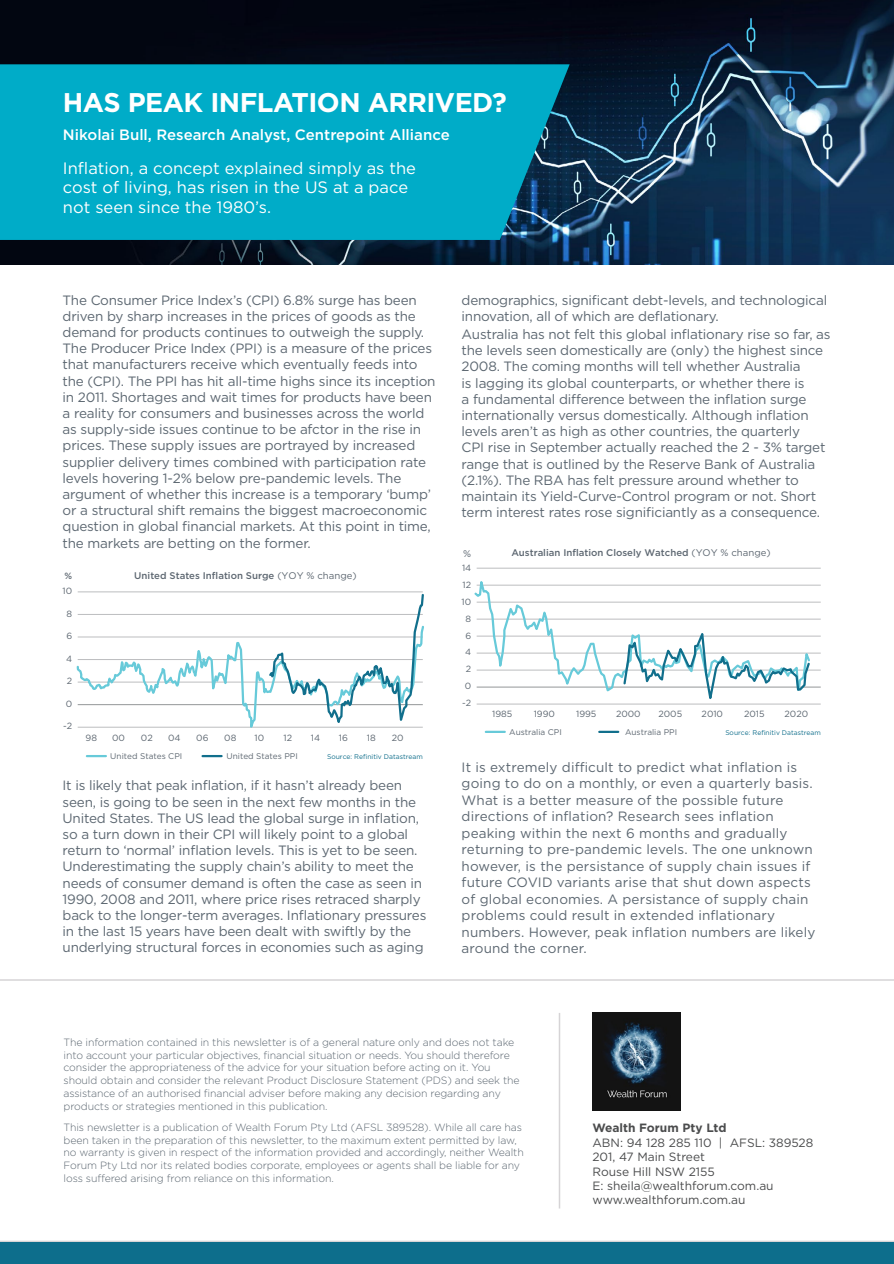
<style>
.page{position:relative;width:894px;height:1264px;background:#fff}
.page>*{position:absolute;margin:0;border:0;box-sizing:border-box;transform-origin:0 0}
.HEADING{font:700 27px "Gotham";letter-spacing:-.02em;color:#fff}
.Body_Copy{font:16.5px/19.5px "Gotham";color:#fff}
.Author{font:500 15px "Gotham";color:#fff}
.Body_Copy-2{font:13.5px/16.2px "Gotham";letter-spacing:-.015em;color:#5c6771}
.Body_Copy-3{font:13.5px/16.5px "Gotham";letter-spacing:.01em;color:#5c6771}
.t1{font:12px "Gotham";color:#4b4c4d}
.t2{font:700 12px "Gotham";color:#4b4c4d}
.AAP_disclaimer{font:300 10.5px/12.8px "Gotham";letter-spacing:-.01em;color:#5c6771}
.t3{font:500 9.6px "Gotham";color:#5d6771}
.t4{font:9.6px "Gotham";color:#5d6771}
.t5{font:9px/16.8px "Gotham";color:#5d6771;text-align:center}
.t6{font:500 9px "Gotham";color:#5d6771}
.t7{font:8.25px "Gotham";color:#5d6771}
.t8{font:6.75px "Gotham";color:#116f8c}
.s1{font-weight:400}
</style>
<div class="page">
<img style="left:0;top:0;width:894px;height:265px">
<svg style="left:0;top:979px;width:894px;height:263px"></svg>
<div style="left:0;top:1242px;width:894px;height:22px;background:#0d6e8c"></div>
<img style="left:592px;top:1012px;width:88px;height:98px">
<hr style="left:559px;top:1013px;width:1px;height:195px;background:#d6d4d6">
<div style="left:0;top:64px;width:570px;height:176px;background:#00acc8"></div>
<svg style="left:76px;top:591px;width:347px;height:137px"></svg>
<svg style="left:267px;top:593px;width:157px;height:135px"></svg>
<svg style="left:87px;top:755px;width:19px;height:2px"></svg>
<svg style="left:203px;top:755px;width:19px;height:2px"></svg>
<svg style="left:486px;top:731px;width:19px;height:2px"></svg>
<svg style="left:599px;top:731px;width:19px;height:2px"></svg>
<hr style="left:477px;top:568px;width:344px;height:1px;background:#bcbdbf">
<hr style="left:477px;top:585px;width:344px;height:1px;background:#bcbdbf">
<hr style="left:477px;top:636px;width:344px;height:1px;background:#bcbdbf">
<hr style="left:477px;top:602px;width:344px;height:1px;background:#bcbdbf">
<hr style="left:477px;top:653px;width:344px;height:1px;background:#bcbdbf">
<hr style="left:477px;top:619px;width:344px;height:1px;background:#bcbdbf">
<hr style="left:477px;top:670px;width:344px;height:1px;background:#bcbdbf">
<hr style="left:477px;top:687px;width:344px;height:1px;background:#939698">
<hr style="left:477px;top:704px;width:344px;height:1px;background:#bcbdbf">
<svg style="left:474px;top:581px;width:338px;height:123px"></svg>
<svg style="left:622px;top:625px;width:189px;height:80px"></svg>
<p class="HEADING" style="left:63px;top:85px;width:445px">HAS PEAK INFLATION ARRIVED?</p>
<p class="Author" style="left:63px;top:125px;width:388px">Nikolai Bull, Research Analyst, Centrepoint Alliance</p>
<p class="Body_Copy" style="left:63px;top:158px;width:355px">Inflation, a concept explained simply as the cost of living, has risen in the US at a pace not seen since the 1980’s.</p>
<p class="Body_Copy-2" style="left:63px;top:291px;width:374px">The Consumer Price Index’s (CPI) 6.8% surge has been driven by sharp increases in the prices of goods as the demand for products continues to outweigh the supply.<br>The Producer Price Index (PPI) is a measure of the prices that manufacturers receive which eventually feeds into the (CPI). The PPI has hit all-time highs since its inception in 2011. Shortages and wait times for products have been a reality for consumers and businesses across the world as supply-side issues continue to be afctor in the rise in prices. These supply issues are portrayed by increased supplier delivery times combined with participation rate levels hovering 1-2% below pre-pandemic levels. The argument of whether this increase is a temporary ‘bump’ or a structural shift remains the biggest macroeconomic question in global financial markets. At this point in time, the markets are betting on the former.</p>
<p class="Body_Copy-2" style="left:462px;top:291px;width:367px">demographics, significant debt-levels, and technological innovation, all of which are deflationary.</p>
<p class="Body_Copy-2" style="left:462px;top:326px;width:370px">Australia has not felt this global inflationary rise so far, as the levels seen domestically are (only) the highest since 2008. The coming months will tell whether Australia<br>is lagging its global counterparts, or whether there is<br>a fundamental difference between the inflation surge internationally versus domestically. Although inflation levels aren’t as high as other countries, the quarterly<br>CPI rise in September actually reached the 2 - 3% target range that is outlined by the Reserve Bank of Australia (2.1%). The RBA has felt pressure around whether to maintain its Yield-Curve-Control program or not. Short term interest rates rose significiantly as a consequence.</p>
<p class="t4" style="left:463px;top:547px;width:10px">%</p>
<p class="t3" style="left:511px;top:546px;width:261px">Australian Inflation Closely Watched <span class="s1">(YOY % change)</span></p>
<p class="t6" style="left:65px;top:570px;width:9px">%</p>
<p class="t5" style="left:67px;top:605px;width:7px">8</p>
<p class="t5" style="left:66px;top:627px;width:7px">6</p>
<p class="t5" style="left:66px;top:650px;width:8px">4</p>
<p class="t5" style="left:67px;top:672px;width:7px">2</p>
<p class="t5" style="left:66px;top:695px;width:8px">0</p>
<p class="t5" style="left:63px;top:718px;width:11px">-2</p>
<p class="t5" style="left:63px;top:582px;width:11px">10</p>
<p class="t3" style="left:134px;top:570px;width:224px">United States Inflation Surge <span class="s1">(YOY % change)</span></p>
<p class="t5" style="left:85px;top:729px;width:13px">98</p>
<p class="t5" style="left:112px;top:729px;width:14px">00</p>
<p class="t5" style="left:141px;top:729px;width:13px">02</p>
<p class="t5" style="left:168px;top:729px;width:14px">04</p>
<p class="t5" style="left:196px;top:729px;width:14px">06</p>
<p class="t5" style="left:224px;top:729px;width:14px">08</p>
<p class="t5" style="left:255px;top:729px;width:11px">10</p>
<p class="t5" style="left:283px;top:729px;width:10px">12</p>
<p class="t5" style="left:311px;top:729px;width:11px">14</p>
<p class="t5" style="left:339px;top:729px;width:11px">16</p>
<p class="t5" style="left:367px;top:729px;width:10px">18</p>
<p class="t5" style="left:392px;top:729px;width:13px">20</p>
<p class="t7" style="left:110px;top:751px;width:73px">United States CPI</p>
<p class="t7" style="left:226px;top:751px;width:73px">United States PPI</p>
<p class="t8" style="left:327px;top:752px;width:97px">Source: Refinitiv Datastream</p>
<p class="Body_Copy-2" style="left:63px;top:777px;width:365px">It is likely that peak inflation, if it hasn’t already been seen, is going to be seen in the next few months in the United States. The US lead the global surge in inflation, so a turn down in their CPI will likely point to a global return to ‘normal’ inflation levels. This is yet to be seen.<br>Underestimating the supply chain’s ability to meet the needs of consumer demand is often the case as seen in 1990, 2008 and 2011, where price rises retraced sharply back to the longer-term averages. Inflationary pressures in the last 15 years have been dealt with swiftly by the underlying structural forces in economies such as aging</p>
<p class="t5" style="left:462px;top:559px;width:11px">14<br>12<br>10<br>8<br>6<br>4<br>2<br>0 -2</p>
<p class="t5" style="left:492px;top:705px;width:22px">1985</p>
<p class="t5" style="left:534px;top:705px;width:23px">1990</p>
<p class="t5" style="left:576px;top:705px;width:22px">1995</p>
<p class="t5" style="left:616px;top:705px;width:26px">2000</p>
<p class="t5" style="left:658px;top:705px;width:25px">2005</p>
<p class="t5" style="left:701px;top:705px;width:23px">2010</p>
<p class="t5" style="left:744px;top:705px;width:22px">2015</p>
<p class="t5" style="left:784px;top:705px;width:25px">2020</p>
<p class="t7" style="left:509px;top:727px;width:54px">Australia CPI</p>
<p class="t7" style="left:625px;top:727px;width:54px">Australia PPI</p>
<p class="t8" style="left:725px;top:728px;width:97px">Source: Refinitiv Datastream</p>
<p class="Body_Copy-3" style="left:462px;top:758px;width:355px">It is extremely difficult to predict what inflation is going to do on a monthly, or even a quarterly basis.<br>What is a better measure of the possible future directions of inflation? Research sees inflation peaking within the next 6 months and gradually returning to pre-pandemic levels. The one unknown however, is the persistance of supply chain issues if future COVID variants arise that shut down aspects of global economies. A persistance of supply chain problems could result in extended inflationary numbers. However, peak inflation numbers are likely around the corner.</p>
<p class="AAP_disclaimer" style="left:64px;top:1036px;width:457px">The information contained in this newsletter is of a general nature only and does not take into account your particular objectives, financial situation or needs. You should therefore consider the appropriateness of the advice for your situation before acting on it. You should obtain and consider the relevant Product Disclosure Statement (PDS) and seek the assistance of an authorised financial adviser before making any decision regarding any products or strategies mentioned in this publication.</p>
<p class="AAP_disclaimer" style="left:64px;top:1121px;width:462px">This newsletter is a publication of Wealth Forum Pty Ltd (AFSL 389528). While all care has been taken in the preparation of this newsletter, to the maximum extent permitted by law, no warranty is given in respect of the information provided and accordingly, neither Wealth Forum Pty Ltd nor its related bodies corporate, employees or agents shall be liable for any loss suffered arising from reliance on this information.</p>
<p class="t2" style="left:592px;top:1120px;width:136px">Wealth Forum Pty Ltd</p>
<p class="t1" style="left:592px;top:1135px;width:222px">ABN: 94 128 285 110 | AFSL: 389528</p>
<p class="t1" style="left:592px;top:1149px;width:114px">201, 47 Main Street</p>
<p class="t1" style="left:592px;top:1164px;width:124px">Rouse Hill NSW 2155</p>
<p class="t1" style="left:592px;top:1178px;width:183px">E: sheila@wealthforum.com.au</p>
<p class="t1" style="left:592px;top:1193px;width:155px">www.wealthforum.com.au</p>
</div>
